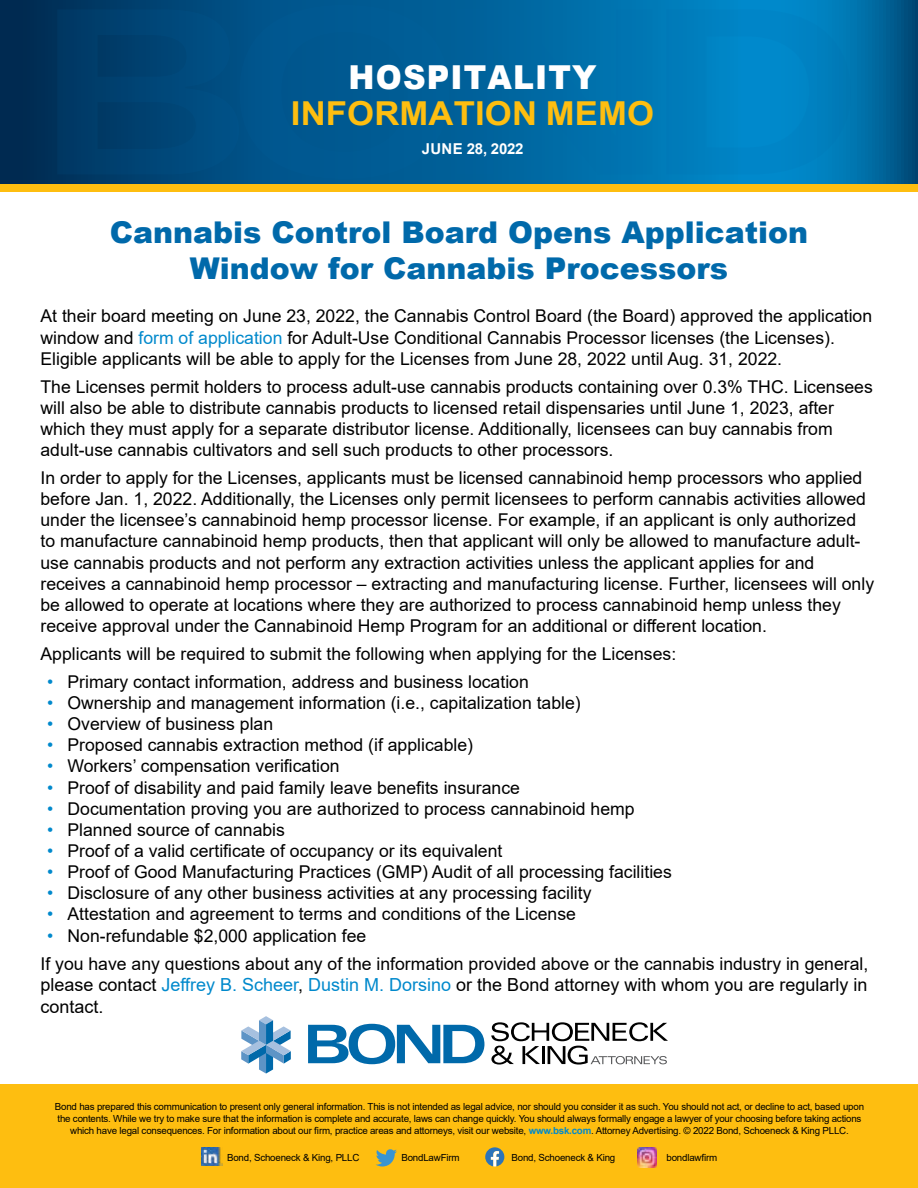
<style>
.page{position:relative;width:918px;height:1188px;background:#fff}
.page>*{position:absolute;margin:0;border:0;box-sizing:border-box;transform-origin:0 0}
.t1{font:700 33px "Arial";letter-spacing:.005em;color:#febe10;scale:1.05 1}
.t2{font:900 33px "Arial";letter-spacing:.035em;color:#fff;scale:.95 1}
.t3{font:900 30px/36px "Arial";color:#0069aa;text-align:center}
.t4{font:18px/21.6px "Arial";color:#000}
.t5{font:17.7px/21.1px "Arial";color:#000}
.t6{font:700 15px "Arial";letter-spacing:-.015em;color:#fff}
.t7{font:9.75px/11.7px "Arial";letter-spacing:-.02em;color:#000;text-align:center}
.s1{color:#0089cc}
.s2{font-weight:700;color:#0089cc}
</style>
<div class="page">
<div style="left:0;top:138px;width:918px;height:54px;background:#febe10"></div>
<svg style="left:0;top:0;width:918px;height:184px;background:#005689"></svg>
<svg style="left:57px;top:5px;width:392px;height:174px;background:#004f83"></svg>
<svg style="left:457px;top:9px;width:195px;height:165px;background:#006ba5"></svg>
<svg style="left:666px;top:9px;width:185px;height:165px;background:#0081c1"></svg>
<div style="left:0;top:1084px;width:918px;height:104px;background:#febe10"></div>
<svg style="left:241px;top:1016px;width:50px;height:58px"></svg>
<svg style="left:308px;top:1024px;width:176px;height:40px"></svg>
<svg style="left:491px;top:1022px;width:177px;height:43px"></svg>
<img style="left:201px;top:1148px;width:22px;height:18px">
<svg style="left:376px;top:1149px;width:21px;height:18px"></svg>
<svg style="left:485px;top:1147px;width:19px;height:19px"></svg>
<img style="left:637px;top:1148px;width:20px;height:19px">
<h1 class="t2" style="left:349px;top:53px;width:262px">HOSPITALITY</h1>
<h1 class="t1" style="left:291px;top:90px;width:347px">INFORMATION MEMO</h1>
<p class="t6" style="left:422px;top:138px;width:103px">JUNE 28, 2022</p>
<h2 class="t3" style="left:110px;top:214px;width:700px">Cannabis Control Board Opens Application<br>Window for Cannabis Processors</h2>
<p class="t5" style="left:40px;top:306px;width:833px">At their board meeting on June 23, 2022, the Cannabis Control Board (the Board) approved the application window and <span class="s1">form of application</span> for Adult-Use Conditional Cannabis Processor licenses (the Licenses).<br>Eligible applicants will be able to apply for the Licenses from June 28, 2022 until Aug. 31, 2022.</p>
<p class="t5" style="left:40px;top:376px;width:834px">The Licenses permit holders to process adult-use cannabis products containing over 0.3% THC. Licensees will also be able to distribute cannabis products to licensed retail dispensaries until June 1, 2023, after which they must apply for a separate distributor license. Additionally, licensees can buy cannabis from adult-use cannabis cultivators and sell such products to other processors.</p>
<p class="t5" style="left:40px;top:467px;width:835px">In order to apply for the Licenses, applicants must be licensed cannabinoid hemp processors who applied before Jan. 1, 2022. Additionally, the Licenses only permit licensees to perform cannabis activities allowed under the licensee’s cannabinoid hemp processor license. For example, if an applicant is only authorized to manufacture cannabinoid hemp products, then that applicant will only be allowed to manufacture adult&shy;use cannabis products and not perform any extraction activities unless the applicant applies for and receives a cannabinoid hemp processor – extracting and manufacturing license. Further, licensees will only be allowed to operate at locations where they are authorized to process cannabinoid hemp unless they receive approval under the Cannabinoid Hemp Program for an additional or different location.</p>
<p class="t5" style="left:40px;top:643px;width:637px">Applicants will be required to submit the following when applying for the Licenses:</p>
<p class="t5" style="left:47px;top:671px;width:483px"><span class="s1">•</span> Primary contact information, address and business location</p>
<p class="t5" style="left:47px;top:692px;width:535px"><span class="s1">•</span> Ownership and management information (i.e., capitalization table)</p>
<p class="t5" style="left:47px;top:713px;width:227px"><span class="s1">•</span> Overview of business plan</p>
<p class="t5" style="left:47px;top:734px;width:427px"><span class="s1">•</span> Proposed cannabis extraction method (if applicable)</p>
<p class="t5" style="left:47px;top:756px;width:294px"><span class="s1">•</span> Workers’ compensation verification</p>
<p class="t5" style="left:47px;top:777px;width:474px"><span class="s1">•</span> Proof of disability and paid family leave benefits insurance</p>
<p class="t5" style="left:47px;top:798px;width:589px"><span class="s1">•</span> Documentation proving you are authorized to process cannabinoid hemp</p>
<p class="t5" style="left:47px;top:819px;width:239px"><span class="s1">•</span> Planned source of cannabis</p>
<p class="t5" style="left:47px;top:840px;width:457px"><span class="s1">•</span> Proof of a valid certificate of occupancy or its equivalent</p>
<p class="t5" style="left:47px;top:861px;width:626px"><span class="s1">•</span> Proof of Good Manufacturing Practices (GMP) Audit of all processing facilities</p>
<p class="t5" style="left:47px;top:882px;width:546px"><span class="s1">•</span> Disclosure of any other business activities at any processing facility</p>
<p class="t5" style="left:47px;top:904px;width:530px"><span class="s1">•</span> Attestation and agreement to terms and conditions of the License</p>
<p class="t5" style="left:41px;top:921px;width:829px;line-height:27.9px;text-indent:7px"><span class="s1">•</span> Non-refundable $2,000 application fee<br>If you have any questions about any of the information provided above or the cannabis industry in general,</p>
<p class="t4" style="left:40px;top:974px;width:828px">please contact <span class="s1">Jeffrey B. Scheer</span>, <span class="s1">Dustin M. Dorsino</span> or the Bond attorney with whom you are regularly in contact.</p>
<p class="t7" style="left:55px;top:1101px;width:811px">Bond has prepared this communication to present only general information. This is not intended as legal advice, nor should you consider it as such. You should not act, or decline to act, based upon the contents. While we try to make sure that the information is complete and accurate, laws can change quickly. You should always formally engage a lawyer of your choosing before taking actions which have legal consequences. For information about our firm, practice areas and attorneys, visit our website, <span class="s2">www.bsk.com</span>. Attorney Advertising. © 2022 Bond, Schoeneck &amp; King PLLC.</p>
<p class="t7" style="left:227px;top:1152px;width:134px">Bond, Schoeneck &amp; King, PLLC</p>
<p class="t7" style="left:401px;top:1152px;width:60px">BondLawFirm</p>
<p class="t7" style="left:512px;top:1152px;width:105px">Bond, Schoeneck &amp; King</p>
<p class="t7" style="left:666px;top:1152px;width:52px">bondlawfirm</p>
</div>
